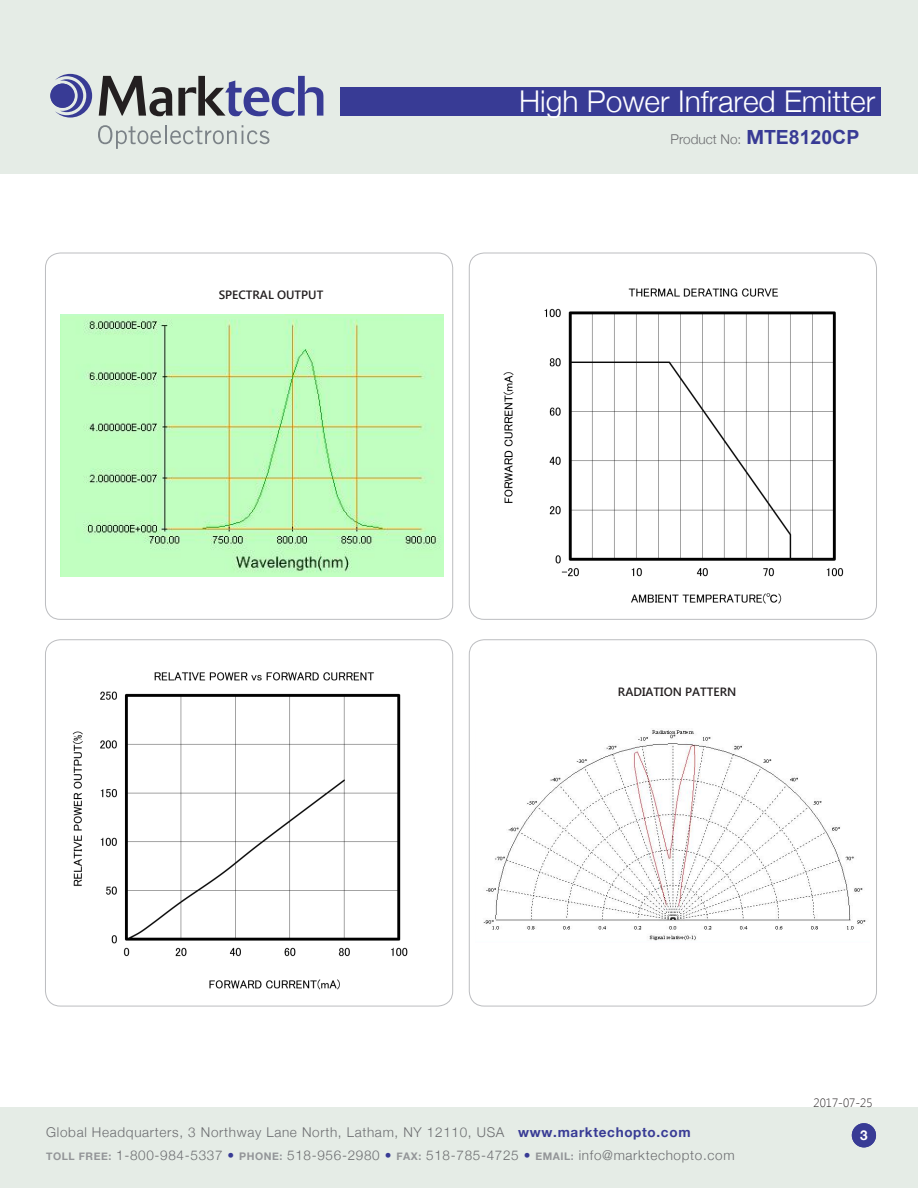
<style>
.page{position:relative;width:918px;height:1188px;background:#fff}
.page>*{position:absolute;margin:0;border:0;box-sizing:border-box;transform-origin:0 0}
.t1{font:300 30px "Helvetica Neue";color:#fff}
.t2{font:300 13.5px/22.5px "Helvetica Neue";letter-spacing:.05em;color:#6c6d70}
.t3{font:300 13.5px "Helvetica Neue";color:#6c6d70}
.t4{font:700 13.5px "Helvetica Neue";color:#fff}
.t5{font:600 12px "Segoe UI";color:#231f20}
.t6{font:300 12px "Segoe UI";color:#231f20}
.s1{font-weight:700;font-size:19.5px;color:#383b95}
.s2{font-family:"Arial";font-weight:700;font-size:19.5px;color:#383b95}
.s3{font-weight:700;color:#383b95}
.s4{font-weight:700;font-size:10.5px;color:#939598}
.s5{color:#383b95}
</style>
<div class="page">
<div style="left:0;top:1107px;width:918px;height:81px;background:#e5ece6"></div>
<div style="left:0;top:0;width:918px;height:173px;background:#e5ece6"></div>
<div style="left:341px;top:87px;width:540px;height:29px;background:#383b95"></div>
<svg style="left:98px;top:125px;width:171px;height:24px"></svg>
<svg style="left:55px;top:74px;width:37px;height:44px"></svg>
<div style="left:50px;top:84px;width:25px;height:24px;background:#383b95;border-radius:50%"></div>
<svg style="left:99px;top:76px;width:224px;height:40px"></svg>
<div style="left:852px;top:1123px;width:24px;height:24px;background:#383b95;border-radius:50%"></div>
<img style="left:72px;top:672px;width:336px;height:318px">
<img style="left:503px;top:288px;width:341px;height:316px">
<img style="left:60px;top:314px;width:383px;height:262px">
<img style="left:483px;top:729px;width:383px;height:212px">
<h1 class="t1" style="left:519px;top:83px;width:358px">High Power Infrared Emitter</h1>
<p class="t5" style="left:219px;top:286px;width:106px">SPECTRAL OUTPUT</p>
<p class="t3" style="left:670px;top:131px;width:190px">Product No: <span class="s1">M</span><span class="s2">TE8120CP</span></p>
<p class="t5" style="left:618px;top:683px;width:120px">RADIATION PATTERN</p>
<p class="t6" style="left:814px;top:1094px;width:60px">2017-07-25</p>
<p class="t2" style="left:46px;top:1121px;width:690px">Global Headquarters, 3 Northway Lane North, Latham, NY 12110, USA <span class="s3">www.marktechopto.com<br></span><span class="s4">TOLL FREE:</span> 1-800-984-5337 <span class="s5">•</span> <span class="s4">PHONE:</span> 518-956-2980 <span class="s5">•</span> <span class="s4">FAX:</span> 518-785-4725 <span class="s5">•</span> <span class="s4">EMAIL:</span> info@marktechopto.com</p>
<p class="t4" style="left:860px;top:1127px;width:9px">3</p>
</div>
